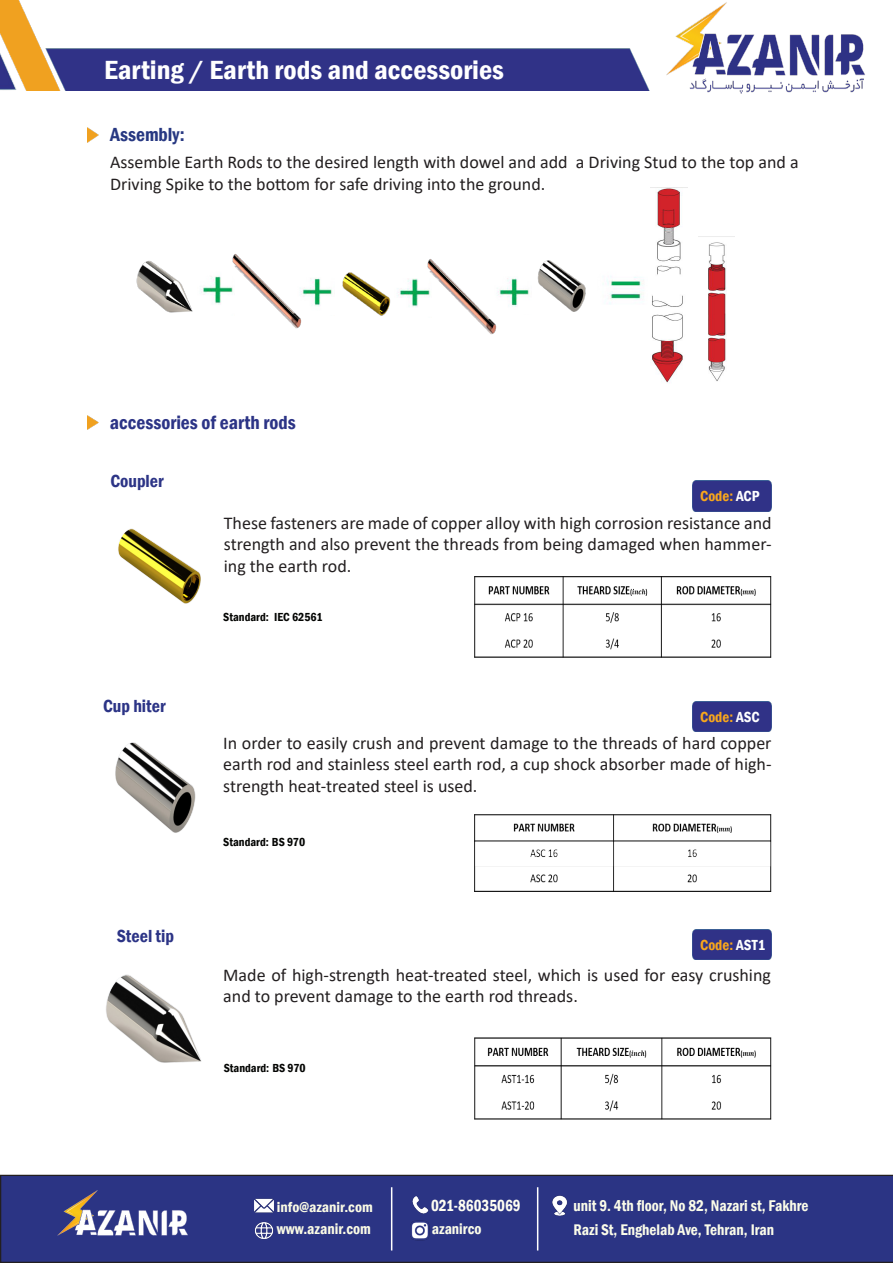
<style>
.page{position:relative;width:893px;height:1263px;background:#fff}
.page>*{position:absolute;margin:0;border:0;box-sizing:border-box;transform-origin:0 0}
.t1{font:600 condensed 27px "Franklin Gothic";color:#fff;scale:1.07 1}
.t2{font:600 condensed 19.5px "Franklin Gothic";color:#2c3486}
.t3{font:600 condensed 19.5px "Franklin Gothic";color:#273882}
.t4{font:18px/21.6px "Calibri";color:#231f20}
.t5{font:600 condensed 18px "Franklin Gothic";color:#2c3486}
.t6{font:600 condensed 16.5px "Franklin Gothic";color:#fffef2;scale:.93 1}
.t7{font:600 condensed 16.05px "Franklin Gothic";color:#fbfce9;scale:.96 1}
.t8{font:600 condensed 15.9px "Franklin Gothic";color:#fbfce9}
.t9{font:600 condensed 15.45px "Franklin Gothic";color:#fbfbe5}
.t10{font:600 condensed 15.45px "Franklin Gothic";color:#fbfce9}
.t11{font:600 condensed 15px "Franklin Gothic";color:#f9a71b}
.t12{font:600 condensed 14.7px "Franklin Gothic";color:#fbfbe5;scale:1.04 1}
.t13{font:600 condensed 12px "Franklin Gothic";color:#040503}
.s1{color:#fff}
</style>
<div class="page">
<img style="left:651px;top:187px;width:36px;height:196px">
<img style="left:698px;top:236px;width:37px;height:145px">
<img style="left:200px;top:276px;width:29px;height:29px">
<img style="left:342px;top:272px;width:49px;height:44px">
<img style="left:537px;top:260px;width:49px;height:52px">
<img style="left:136px;top:260px;width:57px;height:53px">
<img style="left:474px;top:577px;width:298px;height:81px">
<img style="left:474px;top:814px;width:298px;height:78px">
<img style="left:474px;top:1037px;width:297px;height:83px">
<img style="left:498px;top:278px;width:31px;height:29px">
<img style="left:397px;top:278px;width:28px;height:29px">
<img style="left:303px;top:278px;width:29px;height:29px">
<img style="left:229px;top:254px;width:74px;height:75px">
<img style="left:603px;top:276px;width:41px;height:28px">
<img style="left:118px;top:528px;width:83px;height:76px">
<img style="left:115px;top:742px;width:81px;height:91px">
<img style="left:106px;top:974px;width:95px;height:89px">
<img style="left:666px;top:2px;width:199px;height:92px">
<img style="left:0;top:0;width:649px;height:91px">
<img style="left:87px;top:128px;width:12px;height:14px">
<img style="left:87px;top:415px;width:12px;height:15px">
<div style="left:692px;top:481px;width:80px;height:30px;background:#303287"></div>
<div style="left:692px;top:701px;width:80px;height:30px;background:#303287"></div>
<div style="left:692px;top:929px;width:80px;height:30px;background:#303287"></div>
<div style="left:0;top:1175px;width:893px;height:88px;background:#2b3484"></div>
<img style="left:54px;top:1187px;width:150px;height:49px">
<img style="left:410px;top:1194px;width:21px;height:22px">
<img style="left:254px;top:1218px;width:20px;height:24px">
<img style="left:549px;top:1193px;width:19px;height:24px">
<img style="left:408px;top:1218px;width:23px;height:28px">
<img style="left:253px;top:1196px;width:23px;height:20px">
<hr style="left:391px;top:1187px;width:1px;height:63px;background:#fff">
<hr style="left:537px;top:1187px;width:1px;height:63px;background:#fff">
<img style="left:425px;top:259px;width:72px;height:76px">
<p class="t1" style="left:104px;top:52px;width:375px">Earting / Earth rods and accessories</p>
<p class="t3" style="left:110px;top:122px;width:76px">Assembly:</p>
<p class="t4" style="left:110px;top:151px;width:690px">Assemble Earth Rods to the desired length with dowel and add a Driving Stud to the top and a<br>Driving Spike to the bottom for safe driving into the ground.</p>
<p class="t2" style="left:110px;top:410px;width:187px">accessories of earth rods</p>
<p class="t5" style="left:110px;top:469px;width:55px">Coupler</p>
<p class="t11" style="left:700px;top:486px;width:61px">Code: <span class="s1">ACP</span></p>
<p class="t4" style="left:224px;top:511px;width:549px;text-align:justify">These fasteners are made of copper alloy with high corrosion resistance and strength and also prevent the threads from being damaged when hammer&shy;ing the earth rod.</p>
<p class="t5" style="left:103px;top:694px;width:64px">Cup hiter</p>
<p class="t5" style="left:117px;top:924px;width:59px">Steel tip</p>
<p class="t13" style="left:223px;top:609px;width:101px">Standard: IEC 62561</p>
<p class="t11" style="left:700px;top:707px;width:61px">Code: <span class="s1">ASC</span></p>
<p class="t4" style="left:223px;top:732px;width:550px;text-align:justify">In order to easily crush and prevent damage to the threads of hard copper earth rod and stainless steel earth rod, a cup shock absorber made of high&shy;strength heat-treated steel is used.</p>
<p class="t13" style="left:223px;top:834px;width:84px">Standard: BS 970</p>
<p class="t11" style="left:700px;top:934px;width:67px">Code: <span class="s1">AST1</span></p>
<p class="t4" style="left:223px;top:963px;width:549px">Made of high-strength heat-treated steel, which is used for easy crushing and to prevent damage to the earth rod threads.</p>
<p class="t13" style="left:224px;top:1060px;width:84px">Standard: BS 970</p>
<p class="t6" style="left:431px;top:1194px;width:98px">021-86035069</p>
<p class="t12" style="left:277px;top:1197px;width:94px">info@azanir.com</p>
<p class="t7" style="left:573px;top:1195px;width:246px">unit 9. 4th floor, No 82, Nazari st, Fakhre</p>
<p class="t8" style="left:573px;top:1219px;width:202px">Razi St, Enghelab Ave, Tehran, Iran</p>
<p class="t9" style="left:277px;top:1219px;width:95px">www.azanir.com</p>
<p class="t10" style="left:432px;top:1219px;width:51px">azanirco</p>
</div>
